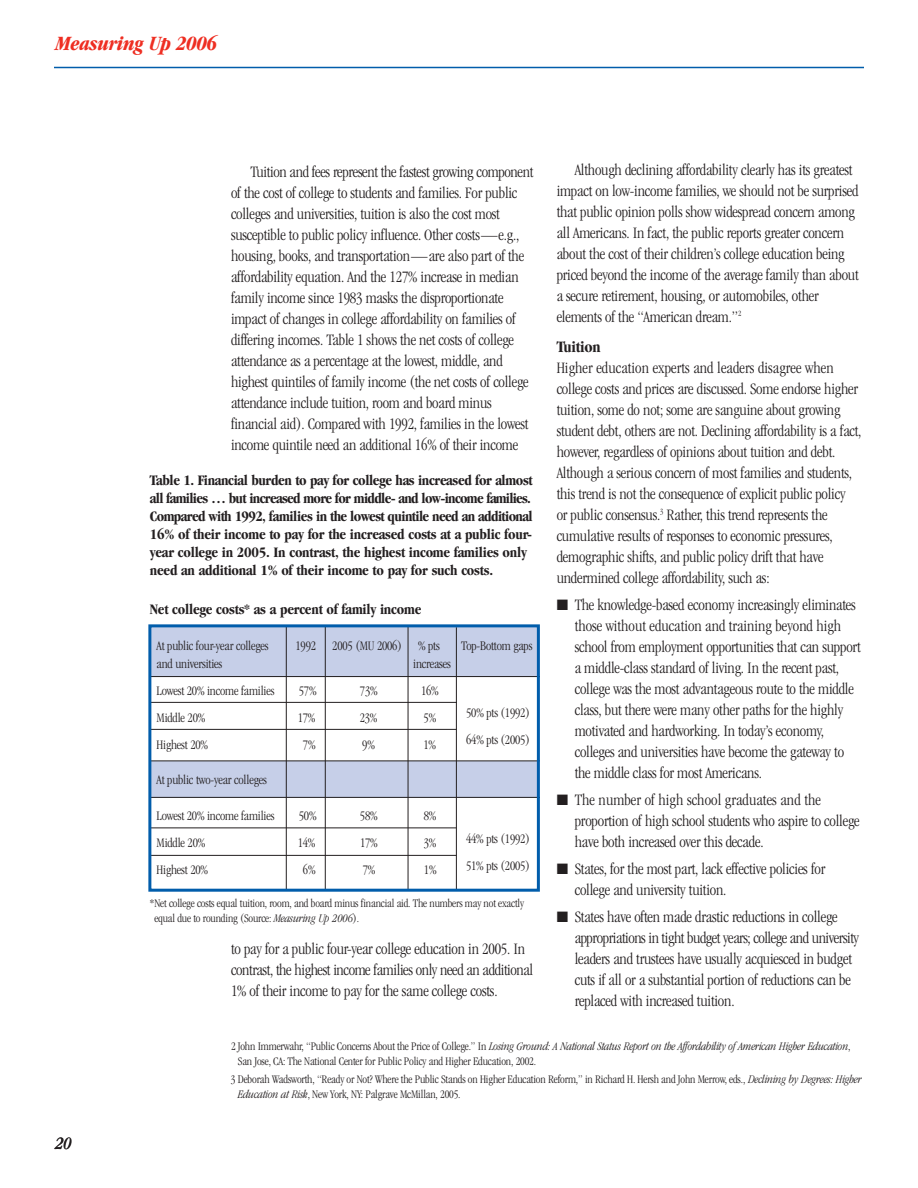
<style>
.page{position:relative;width:918px;height:1188px;background:#fff}
.page>*{position:absolute;margin:0;border:0;box-sizing:border-box;transform-origin:0 0}
.t1{font:italic 700 condensed 21px "Garamond";letter-spacing:-.015em;color:#ee2e22}
.t2{font:italic condensed 18px "Garamond";color:#231f20}
.t3{font:300 condensed 16.5px/21px "Garamond";letter-spacing:-.01em;color:#231f20}
.t4{font:700 condensed 16.5px "Garamond";letter-spacing:-.015em;color:#231f20}
.t5{font:700 condensed 15px/18px "Garamond";letter-spacing:-.015em;color:#231f20}
.t6{font:300 condensed 13.5px/27px "Garamond";letter-spacing:-.01em;color:#231f20}
.t7{font:300 condensed 12px/15px "Garamond";letter-spacing:-.01em;color:#231f20}
.s1{font-style:italic}
</style>
<div class="page">
<hr style="left:54px;top:67px;width:810px;height:1px;background:#015dab">
<div style="left:150px;top:627px;width:387px;height:49px;background:#c6cfe8"></div>
<div style="left:150px;top:761px;width:388px;height:36px;background:#c6cfe8"></div>
<hr style="left:150px;top:702px;width:307px;height:1px;background:#231f20">
<hr style="left:150px;top:729px;width:307px;height:1px;background:#231f20">
<hr style="left:150px;top:761px;width:496px;height:1px;background:#231f20">
<hr style="left:150px;top:828px;width:307px;height:1px;background:#231f20">
<hr style="left:150px;top:797px;width:496px;height:1px;background:#231f20">
<hr style="left:150px;top:855px;width:307px;height:1px;background:#231f20">
<hr style="left:286px;top:627px;width:1px;height:263px;background:#231f20">
<hr style="left:325px;top:627px;width:1px;height:263px;background:#231f20">
<hr style="left:456px;top:627px;width:1px;height:263px;background:#231f20">
<hr style="left:408px;top:626px;width:1px;height:263px;background:#231f20">
<hr style="left:150px;top:676px;width:495px;height:1px;background:#231f20">
<div style="left:148px;top:624px;width:392px;height:268px;border:3px solid #015dab"></div>
<div style="left:540px;top:438px;width:151px;height:493px;background:#fff"></div>
<p class="t1" style="left:56px;top:35px;width:163px">Measuring Up 2006</p>
<p class="t3" style="left:231px;top:162px;width:304px;text-indent:20px">Tuition and fees represent the fastest growing component of the cost of college to students and families. For public colleges and universities, tuition is also the cost most susceptible to public policy influence. Other costs—e.g., housing, books, and transportation—are also part of the affordability equation. And the 127% increase in median family income since 1983 masks the disproportionate impact of changes in college affordability on families of differing incomes. Table 1 shows the net costs of college attendance as a percentage at the lowest, middle, and highest quintiles of family income (the net costs of college attendance include tuition, room and board minus financial aid). Compared with 1992, families in the lowest income quintile need an additional 16% of their income</p>
<p class="t5" style="left:150px;top:473px;width:384px">Table 1. Financial burden to pay for college has increased for almost all families … but increased more for middle- and low-income families.<br>Compared with 1992, families in the lowest quintile need an additional 16% of their income to pay for the increased costs at a public four&shy;year college in 2005. In contrast, the highest income families only need an additional 1% of their income to pay for such costs.</p>
<p class="t5" style="left:150px;top:601px;width:273px">Net college costs* as a percent of family income</p>
<p class="t6" style="left:157px;top:633px;width:113px">At public four-year colleges</p>
<p class="t6" style="left:296px;top:633px;width:146px">1992 2005 (MU 2006) % pts</p>
<p class="t6" style="left:461px;top:633px;width:73px">Top-Bottom gaps</p>
<p class="t6" style="left:157px;top:651px;width:67px">and universities</p>
<p class="t6" style="left:413px;top:651px;width:39px">increases</p>
<p class="t6" style="left:157px;top:678px;width:119px">Lowest 20% income families</p>
<p class="t6" style="left:299px;top:678px;width:19px">57%</p>
<p class="t6" style="left:360px;top:678px;width:19px">73%</p>
<p class="t6" style="left:421px;top:678px;width:19px">16%</p>
<p class="t6" style="left:157px;top:705px;width:50px">Middle 20%</p>
<p class="t6" style="left:298px;top:705px;width:19px">17%</p>
<p class="t6" style="left:360px;top:705px;width:19px">23%</p>
<p class="t6" style="left:424px;top:705px;width:14px">5%</p>
<p class="t6" style="left:157px;top:732px;width:53px">Highest 20%</p>
<p class="t6" style="left:303px;top:732px;width:14px">7%</p>
<p class="t6" style="left:362px;top:732px;width:14px">9%</p>
<p class="t6" style="left:424px;top:732px;width:14px">1%</p>
<p class="t6" style="left:157px;top:768px;width:112px">At public two-year colleges</p>
<p class="t6" style="left:157px;top:804px;width:119px">Lowest 20% income families</p>
<p class="t6" style="left:299px;top:804px;width:19px">50%</p>
<p class="t6" style="left:360px;top:804px;width:19px">58%</p>
<p class="t6" style="left:424px;top:804px;width:14px">8%</p>
<p class="t6" style="left:157px;top:831px;width:50px">Middle 20%</p>
<p class="t6" style="left:298px;top:831px;width:19px">14%</p>
<p class="t6" style="left:360px;top:831px;width:19px">17%</p>
<p class="t6" style="left:424px;top:831px;width:14px">3%</p>
<p class="t6" style="left:157px;top:857px;width:53px">Highest 20%</p>
<p class="t6" style="left:303px;top:857px;width:14px">6%</p>
<p class="t6" style="left:363px;top:857px;width:14px">7%</p>
<p class="t6" style="left:424px;top:857px;width:14px">1%</p>
<p class="t6" style="left:466px;top:701px;width:65px">50% pts (1992)<br>64% pts (2005)</p>
<p class="t6" style="left:466px;top:826px;width:65px">44% pts (1992)<br>51% pts (2005)</p>
<p class="t7" style="left:154px;top:896px;width:371px;text-indent:-4px">*Net college costs equal tuition, room, and board minus financial aid. The numbers may not exactly equal due to rounding (Source: <span class="s1">Measuring Up 2006</span>).</p>
<p class="t3" style="left:231px;top:939px;width:304px">to pay for a public four-year college education in 2005. In contrast, the highest income families only need an additional<br>1% of their income to pay for the same college costs.</p>
<p class="t3" style="left:557px;top:161px;width:304px;text-indent:18px">Although declining affordability clearly has its greatest impact on low-income families, we should not be surprised that public opinion polls show widespread concern among all Americans. In fact, the public reports greater concern about the cost of their children’s college education being priced beyond the income of the average family than about a secure retirement, housing, or automobiles, other elements of the “American dream.”<sup>2</sup></p>
<p class="t4" style="left:557px;top:341px;width:46px">Tuition</p>
<p class="t3" style="left:557px;top:359px;width:306px">Higher education experts and leaders disagree when college costs and prices are discussed. Some endorse higher tuition, some do not; some are sanguine about growing student debt, others are not. Declining affordability is a fact, however, regardless of opinions about tuition and debt.<br>Although a serious concern of most families and students, this trend is not the consequence of explicit public policy<br>or public consensus.<sup>3</sup> Rather, this trend represents the cumulative results of responses to economic pressures, demographic shifts, and public policy drift that have undermined college affordability, such as:</p>
<p class="t3" style="left:575px;top:596px;width:287px;text-indent:-18px">■ The knowledge-based economy increasingly eliminates those without education and training beyond high school from employment opportunities that can support a middle-class standard of living. In the recent past, college was the most advantageous route to the middle class, but there were many other paths for the highly motivated and hardworking. In today’s economy, colleges and universities have become the gateway to the middle class for most Americans.</p>
<p class="t3" style="left:575px;top:791px;width:287px;text-indent:-18px">■ The number of high school graduates and the proportion of high school students who aspire to college have both increased over this decade.</p>
<p class="t3" style="left:575px;top:860px;width:252px;text-indent:-18px">■ States, for the most part, lack effective policies for college and university tuition.</p>
<p class="t3" style="left:575px;top:908px;width:286px;text-indent:-18px">■ States have often made drastic reductions in college appropriations in tight budget years; college and university leaders and trustees have usually acquiesced in budget cuts if all or a substantial portion of reductions can be replaced with increased tuition.</p>
<p class="t2" style="left:56px;top:1137px;width:17px">20</p>
<p class="t7" style="left:238px;top:1040px;width:614px;text-indent:-7px">2 John Immerwahr, “Public Concerns About the Price of College.” In <span class="s1">Losing Ground: A National Status Report on the Affordability of American Higher Education</span>,<br>San Jose, CA: The National Center for Public Policy and Higher Education, 2002.</p>
<p class="t7" style="left:238px;top:1072px;width:625px;text-indent:-7px">3 Deborah Wadsworth, “Ready or Not? Where the Public Stands on Higher Education Reform,” in Richard H. Hersh and John Merrow, eds., <span class="s1">Declining by Degrees: Higher<br>Education at Risk</span>, New York, NY: Palgrave McMillan, 2005.</p>
</div>
